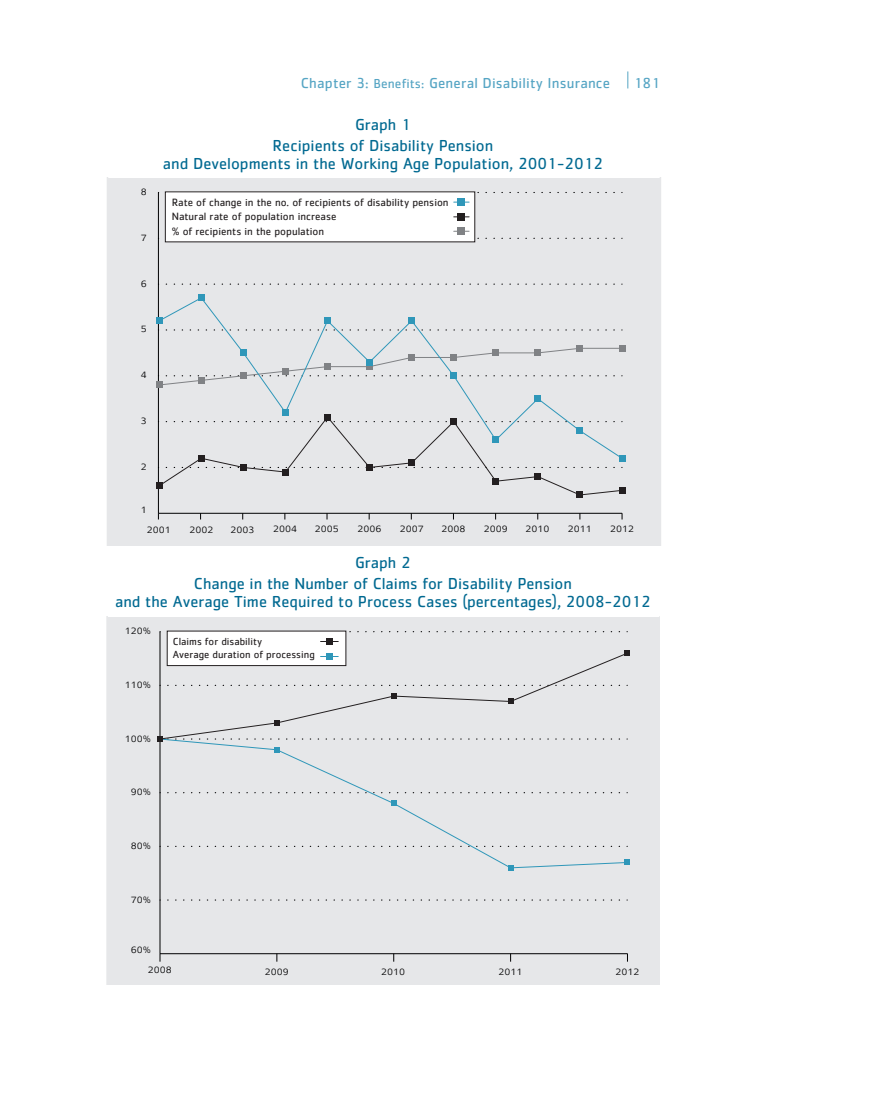
<style>
.page{position:relative;width:872px;height:1106px;background:#fff}
.page>*{position:absolute;margin:0;border:0;box-sizing:border-box;transform-origin:0 0}
.t1{font:16.5px/21px "Cachet Std";color:#006991;text-align:center}
.t2{font:15px "Cachet Std";letter-spacing:.01em;color:#56a5c4}
.t3{font:100 12px "Narkis Block MF";color:#000001}
.t4{font:10.95px/14.1px "Cachet Std";color:#231f20}
.t5{font:10.65px/13.6px "Cachet Std";color:#231f20}
.s1{font-size:13.5px}
</style>
<div class="page">
<svg style="left:627px;top:71px;width:1px;height:17px"></svg>
<div style="left:107px;top:178px;width:554px;height:367px;background:#e6e7e9"></div>
<hr style="left:158px;top:513px;width:464px;height:1px;background:#000001">
<hr style="left:158px;top:192px;width:1px;height:321px;background:#000001">
<svg style="left:166px;top:283px;width:457px;height:2px"></svg>
<svg style="left:475px;top:238px;width:148px;height:1px"></svg>
<svg style="left:475px;top:192px;width:148px;height:1px"></svg>
<div style="left:576px;top:492px;width:7px;height:6px;background:#231f20"></div>
<div style="left:156px;top:295px;width:469px;height:201px;background:#e6e7e9"></div>
<div style="left:165px;top:192px;width:310px;height:50px;background:#fff"></div>
<div style="left:458px;top:227px;width:7px;height:8px;background:#808285"></div>
<div style="left:458px;top:213px;width:7px;height:7px;background:#231f20"></div>
<div style="left:458px;top:198px;width:7px;height:8px;background:#2f97b9"></div>
<div style="left:106px;top:616px;width:553px;height:368px;background:#e6e7e9"></div>
<hr style="left:160px;top:953px;width:467px;height:1px;background:#000001">
<hr style="left:160px;top:631px;width:1px;height:322px;background:#000001">
<svg style="left:168px;top:899px;width:460px;height:1px"></svg>
<svg style="left:346px;top:631px;width:282px;height:1px"></svg>
<div style="left:167px;top:631px;width:179px;height:34px;background:#fff"></div>
<div style="left:157px;top:650px;width:473px;height:220px;background:#e6e7e9"></div>
<div style="left:326px;top:638px;width:7px;height:6px;background:#231f20"></div>
<p class="t2" style="left:301px;top:75px;width:311px">Chapter 3: <span class="s1">Benefits:</span> General Disability Insurance</p>
<p class="t2" style="left:633px;top:74px;width:28px">181</p>
<p class="t3" style="left:141px;top:184px;width:7px">8</p>
<p class="t3" style="left:141px;top:230px;width:7px">7</p>
<p class="t3" style="left:141px;top:276px;width:7px">6</p>
<p class="t3" style="left:141px;top:321px;width:7px">5</p>
<p class="t3" style="left:141px;top:367px;width:7px">4</p>
<p class="t3" style="left:141px;top:413px;width:7px">3</p>
<p class="t3" style="left:141px;top:459px;width:7px">2</p>
<p class="t3" style="left:141px;top:502px;width:7px">1</p>
<p class="t1" style="left:273px;top:114px;width:222px">Graph 1<br>Recipients of Disability Pension</p>
<p class="t1" style="left:163px;top:153px;width:442px">and Developments in the Working Age Population, 2001-2012</p>
<p class="t4" style="left:172px;top:195px;width:278px">Rate of change in the no. of recipients of disability pension<br>Natural rate of population increase<br>% of recipients in the population</p>
<p class="t3" style="left:147px;top:522px;width:25px">2001</p>
<p class="t3" style="left:189px;top:522px;width:25px">2002</p>
<p class="t3" style="left:231px;top:522px;width:25px">2003</p>
<p class="t3" style="left:273px;top:521px;width:25px">2004</p>
<p class="t3" style="left:315px;top:521px;width:25px">2005</p>
<p class="t3" style="left:357px;top:521px;width:25px">2006</p>
<p class="t3" style="left:400px;top:521px;width:25px">2007</p>
<p class="t3" style="left:441px;top:521px;width:25px">2008</p>
<p class="t3" style="left:484px;top:521px;width:25px">2009</p>
<p class="t3" style="left:525px;top:521px;width:25px">2010</p>
<p class="t3" style="left:568px;top:521px;width:25px">2011</p>
<p class="t3" style="left:610px;top:521px;width:25px">2012</p>
<p class="t1" style="left:194px;top:552px;width:379px">Graph 2<br>Change in the Number of Claims for Disability Pension</p>
<p class="t1" style="left:115px;top:591px;width:537px">and the Average Time Required to Process Cases (percentages), 2008-2012</p>
<p class="t3" style="left:125px;top:623px;width:28px">120%</p>
<p class="t3" style="left:125px;top:677px;width:28px">110%</p>
<p class="t3" style="left:125px;top:731px;width:28px">100%</p>
<p class="t3" style="left:131px;top:784px;width:22px">90%</p>
<p class="t3" style="left:131px;top:838px;width:22px">80%</p>
<p class="t3" style="left:131px;top:891px;width:22px">70%</p>
<p class="t3" style="left:131px;top:942px;width:22px">60%</p>
<p class="t5" style="left:173px;top:634px;width:143px">Claims for disability<br>Average duration of processing</p>
<p class="t3" style="left:148px;top:962px;width:25px">2008</p>
<p class="t3" style="left:265px;top:964px;width:25px">2009</p>
<p class="t3" style="left:381px;top:964px;width:25px">2010</p>
<p class="t3" style="left:498px;top:964px;width:25px">2011</p>
<p class="t3" style="left:615px;top:964px;width:25px">2012</p>
</div>
